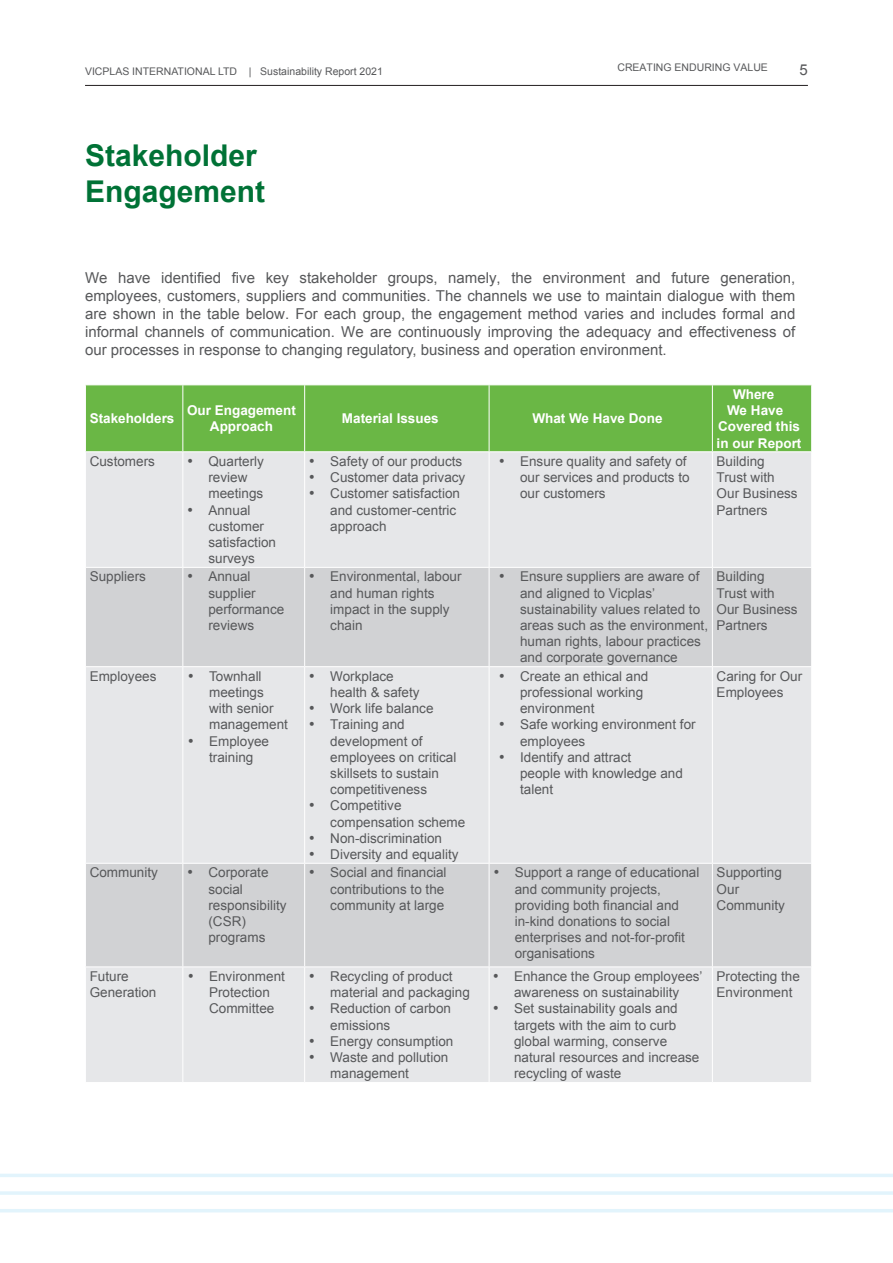
<style>
.page{position:relative;width:893px;height:1263px;background:#fff}
.page>*{position:absolute;margin:0;border:0;box-sizing:border-box;transform-origin:0 0}
.heading_1{font:700 30px/36px "Arial";color:#007236}
.heading_1-2{font:15px/18px "Arial";color:#57585a;text-align:justify}
.t1{font:13.5px/16.2px "Arial";color:#57585a}
.t2{font:700 13.5px/16.2px "Arial";color:#fff;text-align:center}
.t3{font:10.5px "Arial";color:#57585a}
.s1{font-style:inherit}
</style>
<div class="page">
<hr style="left:85px;top:85px;width:723px;height:1px;background:#231f20">
<hr style="left:0;top:1209px;width:893px;height:3px;background:#e2f4fc">
<hr style="left:0;top:1191px;width:893px;height:4px;background:#e4f5fc">
<hr style="left:0;top:1174px;width:893px;height:3px;background:#e2f4fc">
<div style="left:86px;top:385px;width:725px;height:66px;background:#6ab745"></div>
<div style="left:86px;top:452px;width:725px;height:630px;background:#e6e7e9"></div>
<svg style="left:86px;top:568px;width:725px;height:398px;background:#dbdcde"></svg>
<hr style="left:182px;top:385px;width:1px;height:66px;background:#fff">
<hr style="left:304px;top:385px;width:1px;height:66px;background:#fff">
<hr style="left:489px;top:385px;width:1px;height:66px;background:#fff">
<hr style="left:712px;top:385px;width:1px;height:66px;background:#fff">
<hr style="left:182px;top:452px;width:1px;height:115px;background:#fff">
<hr style="left:304px;top:452px;width:1px;height:115px;background:#fff">
<hr style="left:489px;top:452px;width:1px;height:115px;background:#fff">
<hr style="left:712px;top:452px;width:1px;height:115px;background:#fff">
<hr style="left:85px;top:567px;width:98px;height:1px;background:#fff">
<hr style="left:183px;top:567px;width:122px;height:1px;background:#fff">
<hr style="left:182px;top:568px;width:1px;height:98px;background:#fff">
<hr style="left:305px;top:567px;width:184px;height:1px;background:#fff">
<hr style="left:304px;top:568px;width:1px;height:98px;background:#fff">
<hr style="left:489px;top:567px;width:223px;height:1px;background:#fff">
<hr style="left:489px;top:568px;width:1px;height:98px;background:#fff">
<hr style="left:712px;top:567px;width:100px;height:1px;background:#fff">
<hr style="left:712px;top:568px;width:1px;height:98px;background:#fff">
<hr style="left:85px;top:666px;width:98px;height:1px;background:#fff">
<hr style="left:183px;top:666px;width:122px;height:1px;background:#fff">
<hr style="left:182px;top:667px;width:1px;height:196px;background:#fff">
<hr style="left:305px;top:666px;width:184px;height:1px;background:#fff">
<hr style="left:304px;top:667px;width:1px;height:196px;background:#fff">
<hr style="left:489px;top:666px;width:223px;height:1px;background:#fff">
<hr style="left:489px;top:667px;width:1px;height:196px;background:#fff">
<hr style="left:712px;top:666px;width:100px;height:1px;background:#fff">
<hr style="left:712px;top:667px;width:1px;height:196px;background:#fff">
<hr style="left:85px;top:863px;width:98px;height:1px;background:#fff">
<hr style="left:183px;top:863px;width:122px;height:1px;background:#fff">
<hr style="left:182px;top:864px;width:1px;height:102px;background:#fff">
<hr style="left:305px;top:863px;width:184px;height:1px;background:#fff">
<hr style="left:304px;top:864px;width:1px;height:102px;background:#fff">
<hr style="left:489px;top:863px;width:223px;height:1px;background:#fff">
<hr style="left:489px;top:864px;width:1px;height:102px;background:#fff">
<hr style="left:712px;top:863px;width:100px;height:1px;background:#fff">
<hr style="left:712px;top:864px;width:1px;height:102px;background:#fff">
<hr style="left:85px;top:966px;width:98px;height:1px;background:#fff">
<hr style="left:183px;top:966px;width:122px;height:1px;background:#fff">
<hr style="left:182px;top:967px;width:1px;height:115px;background:#fff">
<hr style="left:305px;top:966px;width:184px;height:1px;background:#fff">
<hr style="left:304px;top:967px;width:1px;height:115px;background:#fff">
<hr style="left:489px;top:966px;width:223px;height:1px;background:#fff">
<hr style="left:489px;top:967px;width:1px;height:115px;background:#fff">
<hr style="left:712px;top:966px;width:100px;height:1px;background:#fff">
<hr style="left:712px;top:967px;width:1px;height:115px;background:#fff">
<p class="t3" style="left:617px;top:61px;width:152px">CREATING ENDURING VALUE</p>
<p class="t3" style="left:85px;top:64px;width:299px">VICPLAS INTERNATIONAL LTD | Sustainability Report 2021</p>
<p class="heading_1-2" style="left:800px;top:61px;width:10px">5</p>
<p class="heading_1" style="left:85px;top:139px;width:182px">Stakeholder<br>Engagement</p>
<p class="heading_1-2" style="left:85px;top:269px;width:712px">We have identified five key stakeholder groups, namely, the environment and future generation, employees, customers, suppliers and communities. The channels we use to maintain dialogue with them are shown in the table below. For each group, the engagement method varies and includes formal and informal channels of communication. We are continuously improving the adequacy and effectiveness of our processes in response to changing regulatory, business and operation environment.</p>
<p class="t2" style="left:90px;top:411px;width:86px">Stakeholders</p>
<p class="t2" style="left:187px;top:403px;width:110px">Our Engagement<br>Approach</p>
<p class="t2" style="left:342px;top:411px;width:98px">Material Issues</p>
<p class="t2" style="left:532px;top:411px;width:132px">What We Have Done</p>
<p class="t2" style="left:733px;top:386px;width:43px">Where</p>
<p class="t2" style="left:727px;top:403px;width:58px">We Have</p>
<p class="t2" style="left:718px;top:419px;width:83px">Covered this</p>
<p class="t2" style="left:717px;top:435px;width:86px">in our Report</p>
<p class="t1" style="left:90px;top:453px;width:67px">Customers</p>
<p class="t1" style="left:208px;top:453px;width:57px;text-indent:-21px">• Quarterly review meetings</p>
<p class="t1" style="left:208px;top:502px;width:69px;text-indent:-21px">• Annual customer satisfaction surveys</p>
<p class="t1" style="left:309px;top:453px;width:155px">• Safety of our products</p>
<p class="t1" style="left:309px;top:469px;width:158px">• Customer data privacy</p>
<p class="t1" style="left:330px;top:486px;width:131px;text-indent:-21px">• Customer satisfaction and customer-centric approach</p>
<p class="t1" style="left:520px;top:453px;width:171px;text-indent:-21px">• Ensure quality and safety of our services and products to our customers</p>
<p class="t1" style="left:717px;top:453px;width:83px">Building<br>Trust with<br>Our Business<br>Partners</p>
<p class="t1" style="left:90px;top:569px;width:58px">Suppliers</p>
<p class="t1" style="left:208px;top:569px;width:77px;text-indent:-21px">• Annual supplier performance reviews</p>
<p class="t1" style="left:330px;top:569px;width:133px;text-indent:-21px">• Environmental, labour and human rights impact in the supply chain</p>
<p class="t1" style="left:520px;top:569px;width:189px;text-indent:-21px">• Ensure suppliers are aware of and aligned to Vicplas’ sustainability values related to areas such as the environment, human rights, labour practices and corporate governance</p>
<p class="t1" style="left:717px;top:569px;width:83px">Building<br>Trust with<br>Our Business<br>Partners</p>
<p class="t1" style="left:90px;top:668px;width:68px">Employees</p>
<p class="t1" style="left:209px;top:668px;width:80px;text-indent:-21px">• Townhall meetings with senior management</p>
<p class="t1" style="left:188px;top:733px;width:83px;text-align:center">• Employee training</p>
<p class="t1" style="left:717px;top:668px;width:87px">Caring for <span class="s1">O</span>ur<br>Employees</p>
<p class="t1" style="left:520px;top:668px;width:130px;text-indent:-21px">• Create an ethical and professional working environment</p>
<p class="t1" style="left:520px;top:717px;width:177px;text-indent:-21px">• Safe working environment for employees</p>
<p class="t1" style="left:520px;top:749px;width:164px;text-indent:-21px">• Identify and attract<br>people with knowledge and talent</p>
<p class="t1" style="left:330px;top:668px;width:91px;text-indent:-21px">• Workplace health &amp; safety</p>
<p class="t1" style="left:309px;top:700px;width:126px">• Work life balance</p>
<p class="t1" style="left:330px;top:717px;width:128px;text-indent:-21px">• Training and development of employees on critical skillsets to sustain competitiveness</p>
<p class="t1" style="left:330px;top:798px;width:137px;text-indent:-21px">• Competitive compensation scheme</p>
<p class="t1" style="left:309px;top:830px;width:135px">• Non-discrimination</p>
<p class="t1" style="left:309px;top:846px;width:151px">• Diversity and equality</p>
<p class="t1" style="left:90px;top:865px;width:70px">Community</p>
<p class="t1" style="left:208px;top:865px;width:80px;text-indent:-21px">• Corporate social responsibility (CSR) programs</p>
<p class="t1" style="left:330px;top:865px;width:118px;text-indent:-21px">• <span class="s1">Social and financial </span>contributions to the community at large</p>
<p class="t1" style="left:515px;top:865px;width:186px;text-indent:-21px">• Support a range of educational and community projects, <span class="s1">providing both financial and </span>in-kind donations to social <span class="s1">enterprises and not-for-profit </span>organisations</p>
<p class="t1" style="left:717px;top:865px;width:70px">Supporting<br>Our<br>Community</p>
<p class="t1" style="left:90px;top:968px;width:68px">Future<br>Generation</p>
<p class="t1" style="left:209px;top:968px;width:77px;text-indent:-21px">• Environment<br>Protection<br>Committee</p>
<p class="t1" style="left:330px;top:968px;width:141px;text-indent:-21px">• Recycling of product material and packaging</p>
<p class="t1" style="left:493px;top:968px;width:211px;text-align:center">• Enhance the Group employees’ awareness on sustainability</p>
<p class="t1" style="left:514px;top:1001px;width:187px;text-indent:-21px">• Set sustainability goals and targets with the aim to curb global warming, conserve natural resources and increase recycling of waste</p>
<p class="t1" style="left:717px;top:968px;width:85px">Protecting the<br>Environment</p>
<p class="t1" style="left:330px;top:1001px;width:122px;text-indent:-21px">• Reduction of carbon emissions</p>
<p class="t1" style="left:309px;top:1033px;width:146px">• Energy consumption</p>
<p class="t1" style="left:330px;top:1049px;width:120px;text-indent:-21px">• Waste and pollution management</p>
</div>
